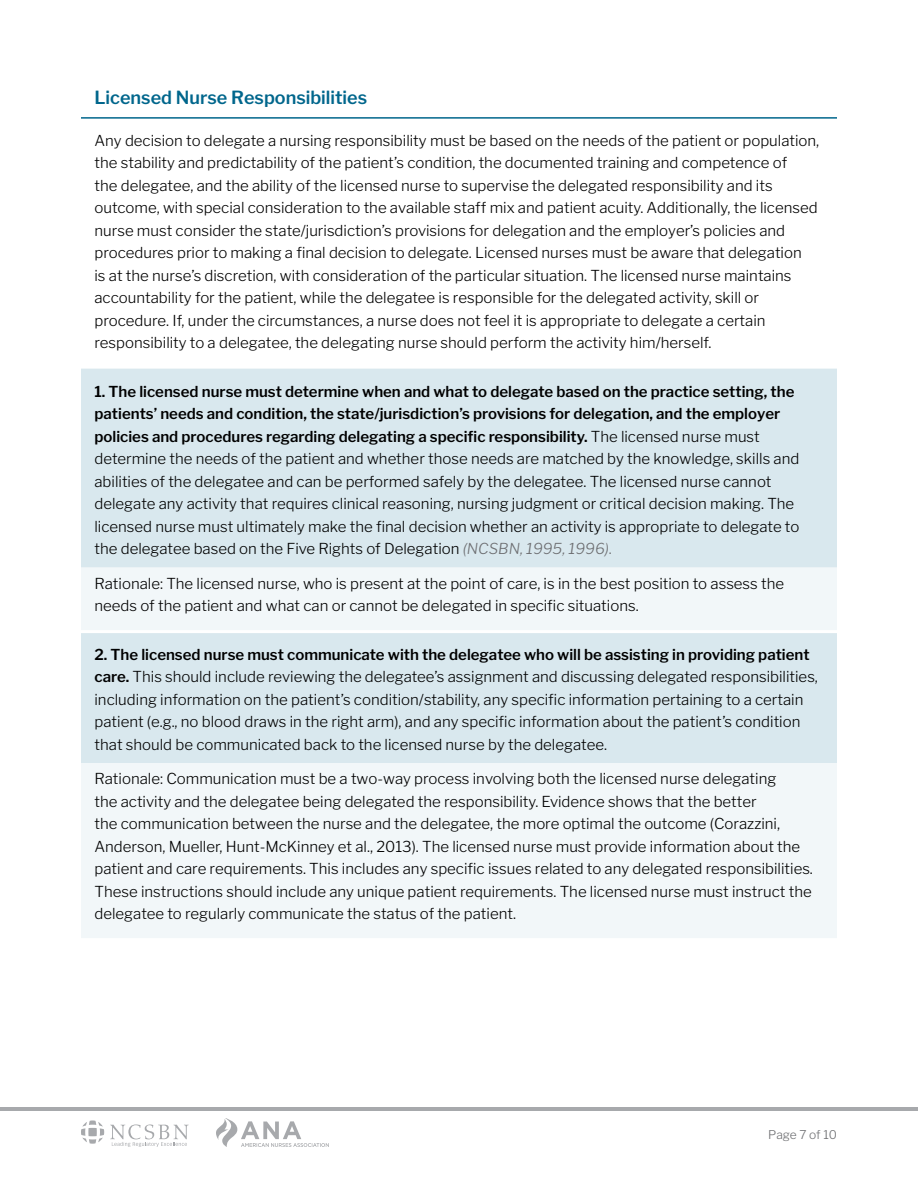
<style>
.page{position:relative;width:918px;height:1188px;background:#fff}
.page>*{position:absolute;margin:0;border:0;box-sizing:border-box;transform-origin:0 0}
.t1{font:600 18px "Libre Franklin";color:#00668c}
.t2{font:300 15px/22.5px "Libre Franklin";color:#000}
.t3{font:300 12px "Libre Franklin";color:#6d6e71}
.s1{font-weight:600}
.s2{font-style:italic;color:#6d6e71}
.s3{color:#6d6e71}
</style>
<div class="page">
<svg style="left:81px;top:1120px;width:23px;height:24px"></svg>
<svg style="left:110px;top:1124px;width:79px;height:23px"></svg>
<svg style="left:216px;top:1118px;width:113px;height:29px"></svg>
<hr style="left:0;top:1107px;width:918px;height:3px;background:#a7a9ac">
<div style="left:81px;top:369px;width:756px;height:199px;background:#d9e8ee"></div>
<svg style="left:81px;top:568px;width:756px;height:370px;fill:#f2f7f9"></svg>
<hr style="left:81px;top:117px;width:756px;height:2px;background:#00668c">
<hr style="left:81px;top:630px;width:756px;height:3px;background:#fff">
<p class="t1" style="left:94px;top:87px;width:274px">Licensed Nurse Responsibilities</p>
<p class="t2" style="left:94px;top:129px;width:726px">Any decision to delegate a nursing responsibility must be based on the needs of the patient or population, the stability and predictability of the patient’s condition, the documented training and competence of<br>the delegatee, and the ability of the licensed nurse to supervise the delegated responsibility and its outcome, with special consideration to the available staff mix and patient acuity. Additionally, the licensed nurse must consider the state/jurisdiction’s provisions for delegation and the employer’s policies and procedures prior to making a final decision to delegate. Licensed nurses must be aware that delegation<br>is at the nurse’s discretion, with consideration of the particular situation. The licensed nurse maintains accountability for the patient, while the delegatee is responsible for the delegated activity, skill or procedure. If, under the circumstances, a nurse does not feel it is appropriate to delegate a certain responsibility to a delegatee, the delegating nurse should perform the activity him/herself.</p>
<p class="t2" style="left:94px;top:380px;width:706px"><span class="s1">1. The licensed nurse must determine when and what to delegate based on the practice setting, the patients’ needs and condition, the state/jurisdiction’s provisions for delegation, and the employer policies and procedures regarding delegating a specific responsibility.</span> The licensed nurse must determine the needs of the patient and whether those needs are matched by the knowledge, skills and abilities of the delegatee and can be performed safely by the delegatee. The licensed nurse cannot delegate any activity that requires clinical reasoning, nursing judgment or critical decision making. The licensed nurse must ultimately make the final decision whether an activity is appropriate to delegate to the delegatee based on the Five Rights of Delegation <span class="s2">(NCSBN, 1995, 1996)</span><span class="s3">.</span></p>
<p class="t2" style="left:94px;top:572px;width:691px">Rationale: The licensed nurse, who is present at the point of care, is in the best position to assess the needs of the patient and what can or cannot be delegated in specific situations.</p>
<p class="t2" style="left:94px;top:643px;width:725px"><span class="s1">2. The licensed nurse must communicate with the delegatee who will be assisting in providing patient care.</span> This should include reviewing the delegatee’s assignment and discussing delegated responsibilities, including information on the patient’s condition/stability, any specific information pertaining to a certain patient (e.g., no blood draws in the right arm), and any specific information about the patient’s condition that should be communicated back to the licensed nurse by the delegatee.</p>
<p class="t2" style="left:94px;top:768px;width:720px">Rationale: Communication must be a two-way process involving both the licensed nurse delegating<br>the activity and the delegatee being delegated the responsibility. Evidence shows that the better<br>the communication between the nurse and the delegatee, the more optimal the outcome (Corazzini, Anderson, Mueller, Hunt-McKinney et al., 2013). The licensed nurse must provide information about the patient and care requirements. This includes any specific issues related to any delegated responsibilities.<br>These instructions should include any unique patient requirements. The licensed nurse must instruct the delegatee to regularly communicate the status of the patient.</p>
<p class="t3" style="left:768px;top:1128px;width:70px">Page 7 of 10</p>
</div>
